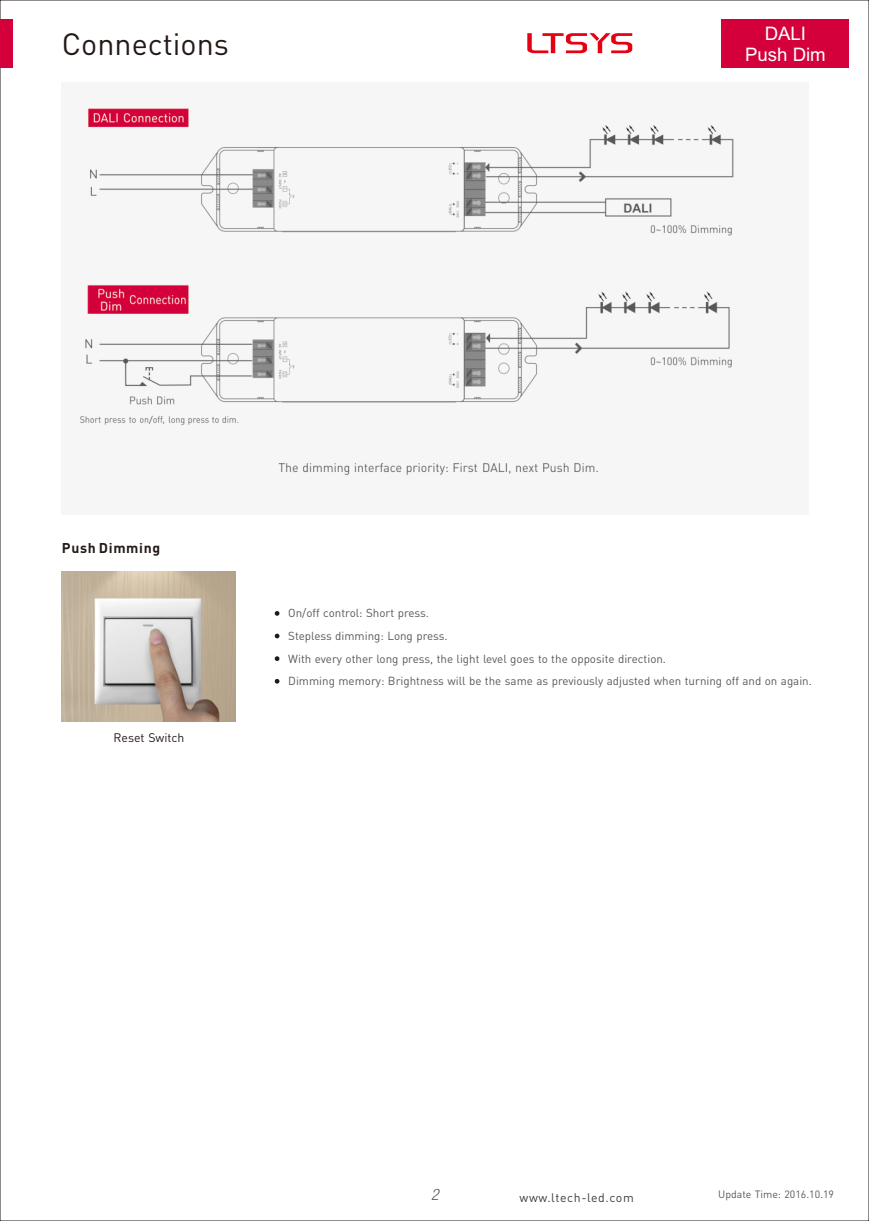
<style>
.page{position:relative;width:869px;height:1221px;background:#fff}
.page>*{position:absolute;margin:0;border:0;box-sizing:border-box;transform-origin:0 0}
.t1{font:30.45px "DIN Pro";color:#231916}
.t2{font:18.55px/21px "Arial Unicode MS";color:#fff;text-align:center}
.t3{font:italic 300 condensed 15.75px "Helvetica Neue LT";color:#595857}
.t4{font:700 14px "DIN Pro";letter-spacing:.045em;color:#231916}
.t5{font:12.25px "DIN Pro";letter-spacing:.05em;color:#3f3b3a}
.t6{font:12.25px "DIN Pro";color:#231916}
.t7{font:11.55px/22.8px "DIN Pro";color:#595857}
.t8{font:10.5px "DIN Pro";color:#595857}
</style>
<div class="page">
<div style="left:1px;top:19px;width:12px;height:49px;background:#d4003c"></div>
<img style="left:79px;top:108px;width:655px;height:368px">
<div style="left:720px;top:19px;width:128px;height:49px;background:#d4003c"></div>
<img style="left:62px;top:571px;width:173px;height:150px">
<svg style="left:274px;top:611px;width:5px;height:4px"></svg>
<svg style="left:274px;top:633px;width:5px;height:5px"></svg>
<svg style="left:274px;top:656px;width:5px;height:5px"></svg>
<svg style="left:274px;top:679px;width:5px;height:4px"></svg>
<svg style="left:527px;top:33px;width:105px;height:20px"></svg>
<h1 class="t1" style="left:62px;top:31px;width:168px">Connections</h1>
<h2 class="t2" style="left:744px;top:24px;width:82px">DALI<br>Push Dim</h2>
<p class="t4" style="left:62px;top:542px;width:100px">Push Dimming</p>
<p class="t6" style="left:113px;top:732px;width:72px">Reset Switch</p>
<p class="t7" style="left:288px;top:602px;width:525px">On/off control: Short press.<br>Stepless dimming: Long press.<br>With every other long press, the light level goes to the opposite direction.<br>Dimming memory: Brightness will be the same as previously adjusted when turning off and on again.</p>
<h3 class="t3" style="left:431px;top:1185px;width:9px">2</h3>
<p class="t5" style="left:519px;top:1192px;width:116px">www.ltech-led.com</p>
<p class="t8" style="left:717px;top:1189px;width:117px">Update Time: 2016.10.19</p>
</div>
